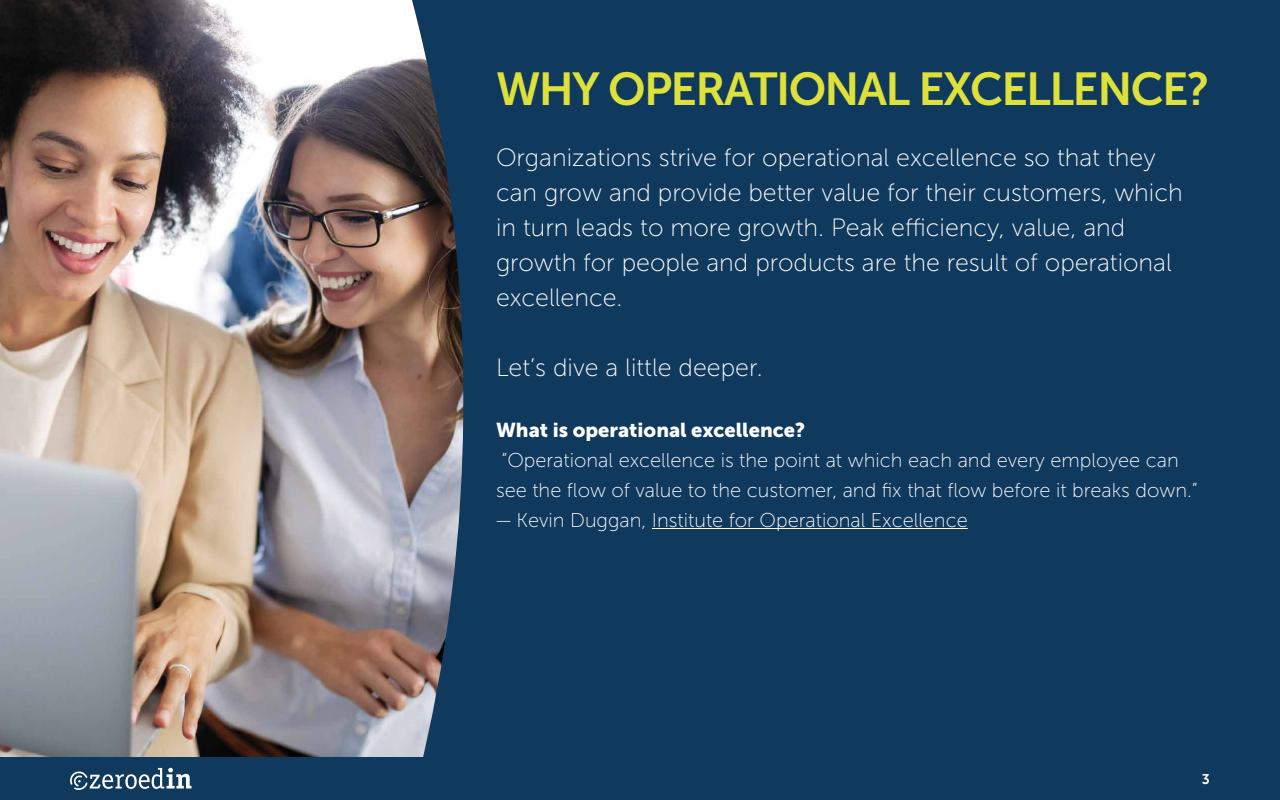
<style>
.page{position:relative;width:1280px;height:800px;background:#10395e}
.page>*{position:absolute;margin:0;border:0;box-sizing:border-box;transform-origin:0 0}
.t1{font:46px "Museo Sans 700";letter-spacing:-.035em;color:#dee139}
.t2{font:25px/35px "Museo Sans 100";color:#fff}
.t3{font:20px/30px "Museo Sans 100";color:#fff}
.t4{font:20px "Museo Sans 900";color:#fff}
.t5{font:14px "Museo Sans 700";color:#fff}
</style>
<div class="page">
<img style="left:0;top:0;width:463px;height:757px">
<hr style="left:652px;top:528px;width:316px;height:1px;background:#fff">
<svg style="left:70px;top:768px;width:122px;height:22px"></svg>
<h1 class="t1" style="left:496px;top:63px;width:715px">WHY OPERATIONAL EXCELLENCE?</h1>
<p class="t2" style="left:496px;top:140px;width:688px">Organizations strive for operational excellence so that they can grow and provide better value for their customers, which in turn leads to more growth. Peak e-ciency, value, and growth for people and products are the result of operational excellence.</p>
<p class="t2" style="left:496px;top:350px;width:268px">Let’s dive a little deeper.</p>
<p class="t4" style="left:496px;top:418px;width:311px">What is operational excellence?</p>
<p class="t3" style="left:496px;top:445px;width:703px">“Operational excellence is the point at which each and every employee can see the flow of value to the customer, and fix that flow before it breaks down.”</p>
<p class="t3" style="left:496px;top:505px;width:473px">— Kevin Duggan, Institute for Operational Excellence</p>
<p class="t5" style="left:1202px;top:771px;width:10px">3</p>
</div>
